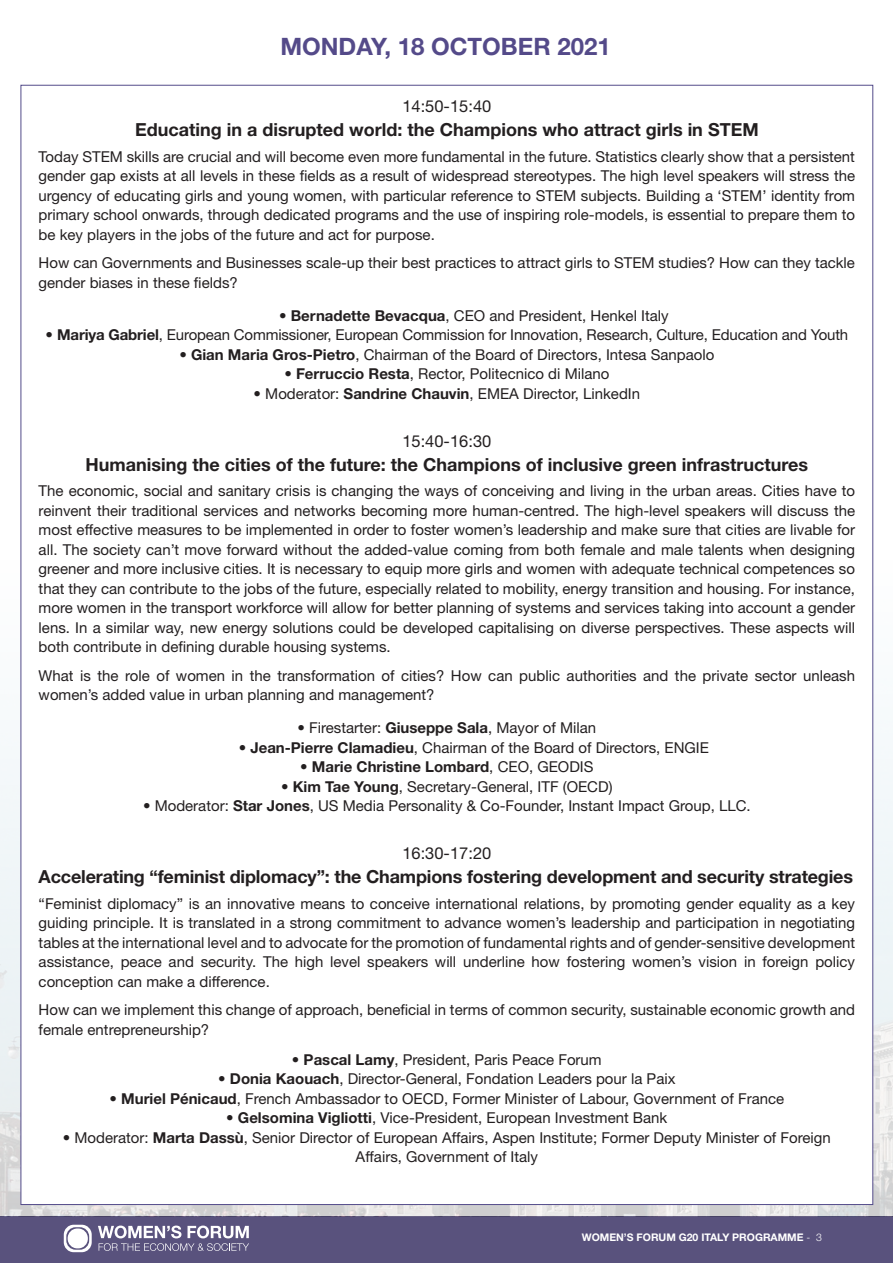
<style>
.page{position:relative;width:893px;height:1263px;background:#fff}
.page>*{position:absolute;margin:0;border:0;box-sizing:border-box;transform-origin:0 0}
.t1{font:700 24px "Helvetica Neue LT Std";color:#544a89}
.t2{font:700 18px "Helvetica Neue LT Std";color:#231f20}
.t3{font:16.5px "Helvetica Neue LT Std";color:#231f20}
.t4{font:15px/19.5px "Helvetica Neue LT Std";color:#231f20;text-align:justify}
.t5{font:700 15px "Helvetica Neue LT Std";color:#231f20}
.t6{font:700 10.5px "Helvetica Neue LT Std";color:#fff}
.s1{font-weight:700}
.s2{font-weight:400}
.s3{font-weight:300}
</style>
<div class="page">
<div style="left:0;top:1216px;width:893px;height:47px;background:#59527d"></div>
<svg style="left:98px;top:1225px;width:151px;height:26px"></svg>
<svg style="left:64px;top:1225px;width:28px;height:27px"></svg>
<div style="left:68px;top:1228px;width:20px;height:20px;background:#fff;border-radius:10px"></div>
<img style="left:0;top:549px;width:893px;height:667px">
<div style="left:21px;top:85px;width:852px;height:1120px;background:#fff;border:1px solid #534b8a"></div>
<h1 class="t1" style="left:280px;top:32px;width:332px">MONDAY, 18 OCTOBER 2021</h1>
<p class="t3" style="left:402px;top:97px;width:90px">14:50-15:40</p>
<p class="t2" style="left:135px;top:119px;width:625px">Educating in a disrupted world: the Champions who attract girls in STEM</p>
<p class="t4" style="left:39px;top:147px;width:818px">Today STEM skills are crucial and will become even more fundamental in the future. Statistics clearly show that a persistent gender gap exists at all levels in these fields as a result of widespread stereotypes. The high level speakers will stress the urgency of educating girls and young women, with particular reference to STEM subjects. Building a ‘STEM’ identity from primary school onwards, through dedicated programs and the use of inspiring role-models, is essential to prepare them to be key players in the jobs of the future and act for purpose.</p>
<p class="t4" style="left:39px;top:253px;width:818px">How can Governments and Businesses scale-up their best practices to attract girls to STEM studies? How can they tackle gender biases in these fields?</p>
<p class="t4" style="left:279px;top:306px;width:391px">• <span class="s1">Bernadette Bevacqua</span>, CEO and President, Henkel Italy</p>
<p class="t4" style="left:45px;top:325px;width:804px">• <span class="s1">Mariya Gabriel</span>, European Commissioner, European Commission for Innovation, Research, Culture, Education and Youth</p>
<p class="t4" style="left:179px;top:345px;width:537px">• <span class="s1">Gian Maria Gros-Pietro</span>, Chairman of the Board of Directors, Intesa Sanpaolo</p>
<p class="t4" style="left:284px;top:364px;width:327px">• <span class="s1">Ferruccio Resta</span>, Rector, Politecnico di Milano</p>
<p class="t4" style="left:254px;top:384px;width:388px">• Moderator: <span class="s1">Sandrine Chauvin</span>, EMEA Director, LinkedIn</p>
<p class="t3" style="left:402px;top:431px;width:90px">15:40-16:30</p>
<p class="t2" style="left:86px;top:453px;width:724px">Humanising the cities of the future: the Champions of inclusive green infrastructures</p>
<p class="t4" style="left:39px;top:481px;width:818px">The economic, social and sanitary crisis is changing the ways of conceiving and living in the urban areas. Cities have to reinvent their traditional services and networks becoming more human-centred. The high-level speakers will discuss the most effective measures to be implemented in order to foster women’s leadership and make sure that cities are livable for all. The society can’t move forward without the added-value coming from both female and male talents when designing greener and more inclusive cities. It is necessary to equip more girls and women with adequate technical competences so that they can contribute to the jobs of the future, especially related to mobility, energy transition and housing. For instance, more women in the transport workforce will allow for better planning of systems and services taking into account a gender lens. In a similar way, new energy solutions could be developed capitalising on diverse perspectives. These aspects will both contribute in defining durable housing systems.</p>
<p class="t4" style="left:39px;top:666px;width:818px">What is the role of women in the transformation of cities? How can public authorities and the private sector unleash women’s added value in urban planning and management?</p>
<p class="t4" style="left:298px;top:718px;width:300px">• Firestarter: <span class="s1">Giuseppe Sala</span>, Mayor of Milan</p>
<p class="t4" style="left:239px;top:738px;width:472px">• <span class="s1">Jean-Pierre Clamadieu</span>, Chairman of the Board of Directors, ENGIE</p>
<p class="t5" style="left:300px;top:758px;width:295px"><span class="s2">•</span> Marie Christine Lombard<span class="s2">, CEO, GEODIS</span></p>
<p class="t4" style="left:281px;top:777px;width:333px">• <span class="s1">Kim Tae Young</span>, Secretary-General, ITF (OECD)</p>
<p class="t4" style="left:143px;top:796px;width:609px">• Moderator: <span class="s1">Star Jones</span>, US Media Personality &amp; Co-Founder, Instant Impact Group, LLC.</p>
<p class="t3" style="left:402px;top:844px;width:90px">16:30-17:20</p>
<p class="t2" style="left:39px;top:866px;width:816px">Accelerating “feminist diplomacy”: the Champions fostering development and security strategies</p>
<p class="t4" style="left:39px;top:894px;width:818px">“Feminist diplomacy” is an innovative means to conceive international relations, by promoting gender equality as a key guiding principle. It is translated in a strong commitment to advance women’s leadership and participation in negotiating tables at the international level and to advocate for the promotion of fundamental rights and of gender-sensitive development assistance, peace and security. The high level speakers will underline how fostering women’s vision in foreign policy conception can make a difference.</p>
<p class="t4" style="left:39px;top:1000px;width:818px">How can we implement this change of approach, beneficial in terms of common security, sustainable economic growth and female entrepreneurship?</p>
<p class="t4" style="left:292px;top:1050px;width:311px">• <span class="s1">Pascal Lamy</span>, President, Paris Peace Forum</p>
<p class="t4" style="left:218px;top:1069px;width:459px">• <span class="s1">Donia Kaouach</span>, Director-General, Fondation Leaders pour la Paix</p>
<p class="t4" style="left:110px;top:1089px;width:676px">• <span class="s1">Muriel Pénicaud</span>, French Ambassador to OECD, Former Minister of Labour, Government of France</p>
<p class="t4" style="left:226px;top:1108px;width:443px">• <span class="s1">Gelsomina Vigliotti</span>, Vice-President, European Investment Bank</p>
<p class="t4" style="left:63px;top:1128px;width:769px;text-align:center">• Moderator: <span class="s1">Marta Dassù</span>, Senior Director of European Affairs, Aspen Institute; Former Deputy Minister of Foreign<br>Affairs, Government of Italy</p>
<p class="t6" style="left:582px;top:1230px;width:242px">WOMEN’S FORUM G20 ITALY PROGRAMME <span class="s3">- 3</span></p>
</div>
